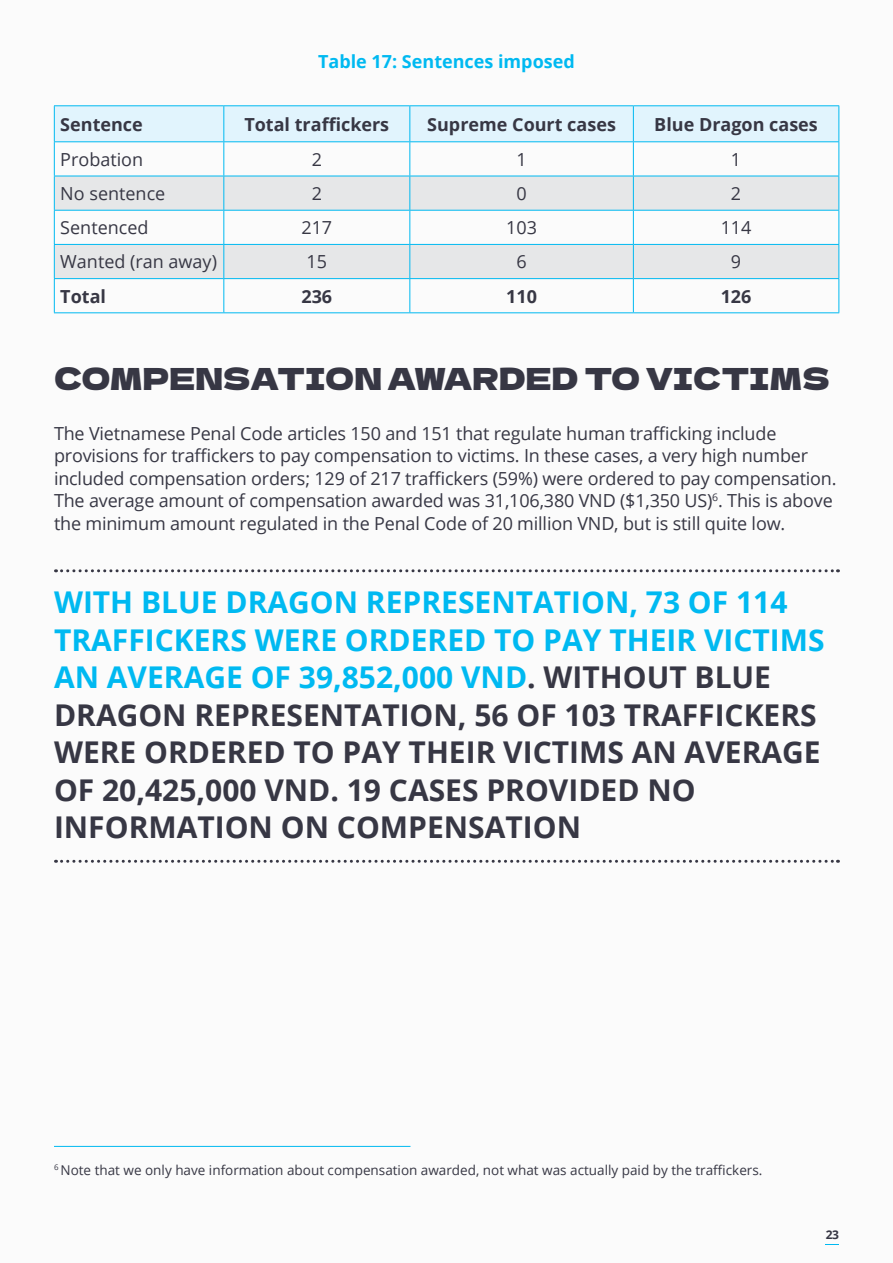
<style>
.page{position:relative;width:893px;height:1263px;background:#fbfbfb}
.page>*{position:absolute;margin:0;border:0;box-sizing:border-box;transform-origin:0 0}
.t1{font:700 30px/37.5px "Open Sans";color:#373744}
.t2{font:30px "Dela Gothic One";color:#373744}
.t3{font:18px/22.5px "Open Sans";letter-spacing:-.01em;color:#373744}
.t4{font:700 18px "Open Sans";color:#373744}
.t5{font:700 18px "Open Sans";color:#00b9f1}
.t6{font:13.5px "Open Sans";color:#373744}
.t7{font:700 12px "Open Sans";color:#373744}
.s1{color:#00b9f1}
</style>
<div class="page">
<svg style="left:826px;top:1244px;width:13px;height:1px"></svg>
<div style="left:55px;top:106px;width:783px;height:35px;background:#e1f4fd"></div>
<div style="left:55px;top:177px;width:783px;height:33px;background:#e6e7e8"></div>
<div style="left:55px;top:245px;width:783px;height:33px;background:#e6e7e8"></div>
<hr style="left:223px;top:106px;width:1px;height:35px;background:#00b9f1">
<hr style="left:409px;top:106px;width:1px;height:35px;background:#00b9f1">
<hr style="left:633px;top:106px;width:1px;height:35px;background:#00b9f1">
<hr style="left:838px;top:106px;width:1px;height:35px;background:#00b9f1">
<hr style="left:54px;top:141px;width:170px;height:1px;background:#00b9f1">
<hr style="left:224px;top:141px;width:186px;height:1px;background:#00b9f1">
<hr style="left:223px;top:142px;width:1px;height:34px;background:#00b9f1">
<hr style="left:410px;top:141px;width:223px;height:1px;background:#00b9f1">
<hr style="left:409px;top:142px;width:1px;height:34px;background:#00b9f1">
<hr style="left:633px;top:141px;width:206px;height:1px;background:#00b9f1">
<hr style="left:633px;top:142px;width:1px;height:34px;background:#00b9f1">
<hr style="left:838px;top:142px;width:1px;height:34px;background:#00b9f1">
<hr style="left:54px;top:176px;width:170px;height:1px;background:#00b9f1">
<hr style="left:224px;top:176px;width:186px;height:1px;background:#00b9f1">
<hr style="left:223px;top:176px;width:1px;height:34px;background:#00b9f1">
<hr style="left:410px;top:176px;width:223px;height:1px;background:#00b9f1">
<hr style="left:409px;top:176px;width:1px;height:34px;background:#00b9f1">
<hr style="left:633px;top:176px;width:206px;height:1px;background:#00b9f1">
<hr style="left:633px;top:176px;width:1px;height:34px;background:#00b9f1">
<hr style="left:838px;top:176px;width:1px;height:34px;background:#00b9f1">
<hr style="left:54px;top:210px;width:170px;height:1px;background:#00b9f1">
<hr style="left:224px;top:210px;width:186px;height:1px;background:#00b9f1">
<hr style="left:223px;top:211px;width:1px;height:33px;background:#00b9f1">
<hr style="left:410px;top:210px;width:223px;height:1px;background:#00b9f1">
<hr style="left:409px;top:211px;width:1px;height:33px;background:#00b9f1">
<hr style="left:633px;top:210px;width:206px;height:1px;background:#00b9f1">
<hr style="left:633px;top:211px;width:1px;height:33px;background:#00b9f1">
<hr style="left:838px;top:211px;width:1px;height:33px;background:#00b9f1">
<hr style="left:54px;top:244px;width:170px;height:1px;background:#00b9f1">
<hr style="left:224px;top:244px;width:186px;height:1px;background:#00b9f1">
<hr style="left:223px;top:245px;width:1px;height:33px;background:#00b9f1">
<hr style="left:410px;top:244px;width:223px;height:1px;background:#00b9f1">
<hr style="left:409px;top:245px;width:1px;height:33px;background:#00b9f1">
<hr style="left:633px;top:244px;width:206px;height:1px;background:#00b9f1">
<hr style="left:633px;top:245px;width:1px;height:33px;background:#00b9f1">
<hr style="left:838px;top:245px;width:1px;height:33px;background:#00b9f1">
<hr style="left:54px;top:278px;width:170px;height:1px;background:#00b9f1">
<hr style="left:224px;top:278px;width:186px;height:1px;background:#00b9f1">
<hr style="left:223px;top:279px;width:1px;height:33px;background:#00b9f1">
<hr style="left:410px;top:278px;width:223px;height:1px;background:#00b9f1">
<hr style="left:409px;top:279px;width:1px;height:33px;background:#00b9f1">
<hr style="left:633px;top:278px;width:206px;height:1px;background:#00b9f1">
<hr style="left:633px;top:279px;width:1px;height:33px;background:#00b9f1">
<hr style="left:838px;top:279px;width:1px;height:33px;background:#00b9f1">
<hr style="left:54px;top:105px;width:170px;height:1px;background:#00b9f1">
<hr style="left:54px;top:106px;width:1px;height:35px;background:#00b9f1">
<hr style="left:224px;top:105px;width:186px;height:1px;background:#00b9f1">
<hr style="left:410px;top:105px;width:223px;height:1px;background:#00b9f1">
<hr style="left:633px;top:105px;width:206px;height:1px;background:#00b9f1">
<hr style="left:54px;top:142px;width:1px;height:34px;background:#00b9f1">
<hr style="left:54px;top:176px;width:1px;height:34px;background:#00b9f1">
<hr style="left:54px;top:211px;width:1px;height:33px;background:#00b9f1">
<hr style="left:54px;top:245px;width:1px;height:33px;background:#00b9f1">
<hr style="left:54px;top:279px;width:1px;height:33px;background:#00b9f1">
<hr style="left:54px;top:312px;width:170px;height:1px;background:#00b9f1">
<hr style="left:224px;top:312px;width:186px;height:1px;background:#00b9f1">
<hr style="left:410px;top:312px;width:223px;height:1px;background:#00b9f1">
<hr style="left:633px;top:312px;width:206px;height:1px;background:#00b9f1">
<hr style="left:54px;top:1146px;width:356px;height:1px;background:#00b9f1">
<svg style="left:56px;top:569px;width:782px;height:3px"></svg>
<svg style="left:56px;top:860px;width:782px;height:3px"></svg>
<p class="t5" style="left:318px;top:49px;width:258px">Table 17: Sentences imposed</p>
<p class="t4" style="left:60px;top:111px;width:84px">Sentence</p>
<p class="t4" style="left:244px;top:111px;width:146px">Total traffickers</p>
<p class="t4" style="left:427px;top:111px;width:190px">Supreme Court cases</p>
<p class="t4" style="left:654px;top:111px;width:165px">Blue Dragon cases</p>
<p class="t3" style="left:60px;top:148px;width:84px">Probation</p>
<p class="t3" style="left:312px;top:148px;width:12px">2</p>
<p class="t3" style="left:516px;top:148px;width:12px">1</p>
<p class="t3" style="left:731px;top:148px;width:12px">1</p>
<p class="t3" style="left:60px;top:182px;width:107px">No sentence</p>
<p class="t3" style="left:312px;top:182px;width:12px">2</p>
<p class="t3" style="left:516px;top:182px;width:12px">0</p>
<p class="t3" style="left:731px;top:182px;width:12px">2</p>
<p class="t3" style="left:60px;top:216px;width:90px">Sentenced</p>
<p class="t3" style="left:301px;top:216px;width:32px">217</p>
<p class="t3" style="left:506px;top:216px;width:32px">103</p>
<p class="t3" style="left:721px;top:216px;width:32px">114</p>
<p class="t3" style="left:60px;top:250px;width:158px">Wanted (ran away)</p>
<p class="t3" style="left:307px;top:250px;width:22px">15</p>
<p class="t3" style="left:516px;top:250px;width:12px">6</p>
<p class="t3" style="left:731px;top:250px;width:12px">9</p>
<p class="t4" style="left:60px;top:283px;width:47px">Total</p>
<p class="t4" style="left:301px;top:283px;width:32px">236</p>
<p class="t4" style="left:506px;top:283px;width:32px">110</p>
<p class="t4" style="left:721px;top:283px;width:32px">126</p>
<h1 class="t2" style="left:54px;top:355px;width:777px">COMPENSATION AWARDED TO VICTIMS</h1>
<p class="t3" style="left:54px;top:421px;width:784px">The Vietnamese Penal Code articles 150 and 151 that regulate human trafficking include provisions for traffickers to pay compensation to victims. In these cases, a very high number included compensation orders; 129 of 217 traffickers (59%) were ordered to pay compensation.<br>The average amount of compensation awarded was 31,106,380 VND ($1,350 US)<sup>6</sup>. This is above the minimum amount regulated in the Penal Code of 20 million VND, but is still quite low.</p>
<p class="t1" style="left:54px;top:583px;width:772px"><span class="s1">WITH BLUE DRAGON REPRESENTATION, 73 OF 114<br>TRAFFICKERS WERE ORDERED TO PAY THEIR VICTIMS AN AVERAGE OF 39,852,000 VND</span>. WITHOUT BLUE DRAGON REPRESENTATION, 56 OF 103 TRAFFICKERS WERE ORDERED TO PAY THEIR VICTIMS AN AVERAGE OF 20,425,000 VND. 19 CASES PROVIDED NO INFORMATION ON COMPENSATION</p>
<p class="t6" style="left:54px;top:1160px;width:710px"><sup>6</sup> Note that we only have information about compensation awarded, not what was actually paid by the traffickers.</p>
<p class="t7" style="left:826px;top:1226px;width:15px">23</p>
</div>
